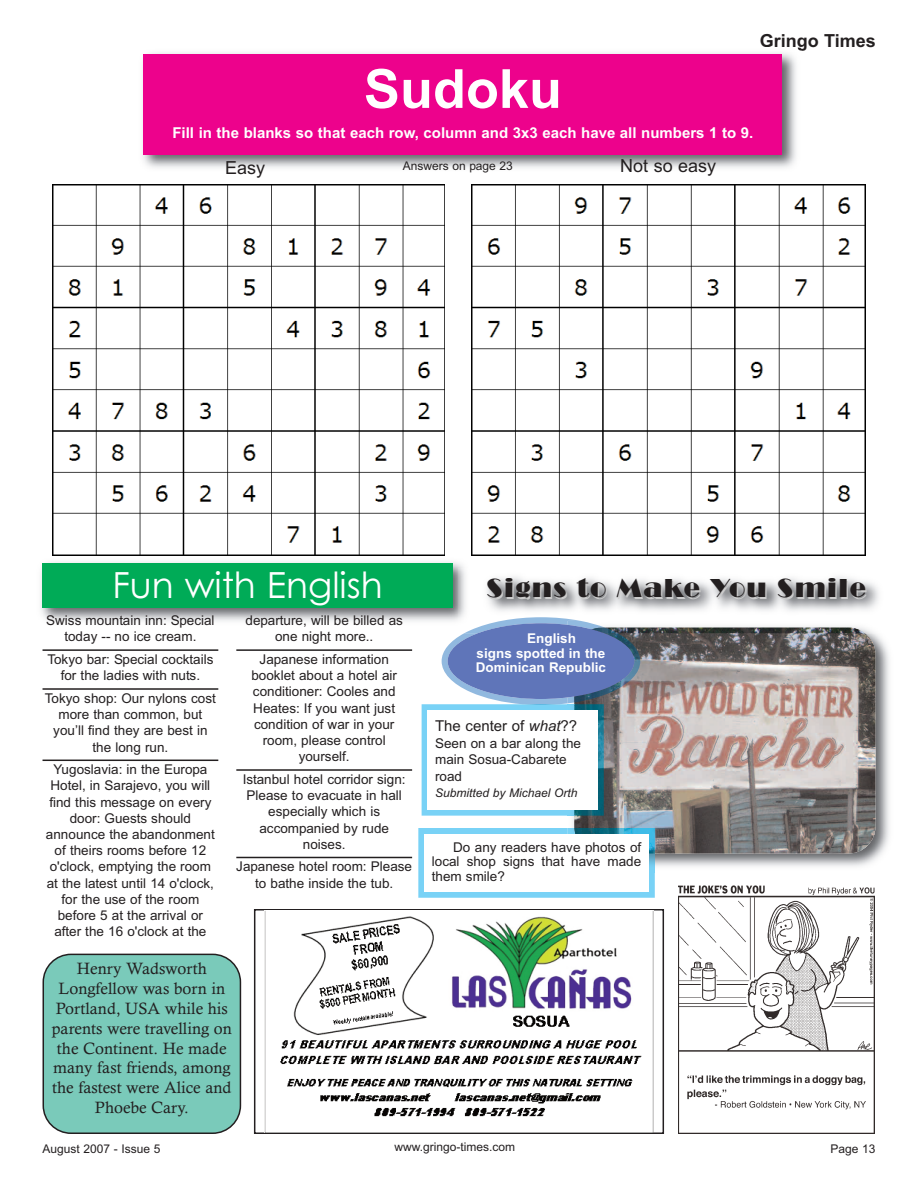
<style>
.page{position:relative;width:918px;height:1188px;background:#fff}
.page>*{position:absolute;margin:0;border:0;box-sizing:border-box;transform-origin:0 0}
.t1{font:700 54px "Arial";color:#fff}
.t2{font:36px "Century Gothic";color:#fff}
.t3{font:27px "Broadway";letter-spacing:.05em;color:#231f20}
.t4{font:18px "Arial";color:#231f20}
.t5{font:700 18px "Arial";color:#231f20}
.t6{font:16.5px/19.8px "Calisto";color:#231f20;text-align:center}
.t7{font:700 15px "Arial";color:#fff}
.t8{font:15px "Arial";color:#231f20}
.t9{font:13.5px/16.2px "Arial";color:#231f20;text-align:center}
.t10{font:700 13.5px/14.2px "Arial";color:#fff}
.t11{font:12px "Arial";color:#231f20}
.t12{font:italic 12px "Arial";color:#231f20}
.s1{font-style:italic}
</style>
<div class="page">
<img style="left:52px;top:185px;width:393px;height:371px">
<img style="left:472px;top:185px;width:393px;height:371px">
<img style="left:143px;top:53px;width:653px;height:115px">
<svg style="left:797px;top:47px;width:5px;height:4px"></svg>
<div style="left:143px;top:54px;width:639px;height:100px;background:#ed028c"></div>
<img style="left:41px;top:562px;width:423px;height:59px">
<div style="left:43px;top:563px;width:410px;height:45px;background:#00ab57"></div>
<hr style="left:43px;top:649px;width:175px;height:2px;background:#231f20">
<hr style="left:43px;top:688px;width:175px;height:2px;background:#231f20">
<hr style="left:43px;top:760px;width:175px;height:1px;background:#231f20">
<hr style="left:236px;top:649px;width:176px;height:2px;background:#231f20">
<hr style="left:236px;top:769px;width:176px;height:2px;background:#231f20">
<hr style="left:236px;top:857px;width:176px;height:1px;background:#231f20">
<div style="left:254px;top:909px;width:410px;height:225px;border:2px solid #231f20"></div>
<img style="left:265px;top:910px;width:388px;height:222px">
<img style="left:573px;top:633px;width:316px;height:234px">
<img style="left:574px;top:628px;width:301px;height:225px;border-radius:27px">
<img style="left:487px;top:577px;width:392px;height:34px">
<img style="left:459px;top:569px;width:7px;height:52px">
<img style="left:605px;top:626px;width:269px;height:7px">
<img style="left:618px;top:628px;width:247px;height:5px">
<img style="left:574px;top:704px;width:30px;height:112px">
<div style="left:428px;top:710px;width:170px;height:100px;background:#fff"></div>
<svg style="left:418px;top:828px;width:237px;height:70px;background:#7cd2f5"></svg>
<img style="left:574px;top:828px;width:81px;height:26px">
<div style="left:424px;top:834px;width:225px;height:58px;background:#fff"></div>
<img style="left:678px;top:885px;width:196px;height:249px">
<div style="left:43px;top:954px;width:198px;height:180px;background:#7acaba"></div>
<img style="left:574px;top:633px;width:66px;height:69px">
<img style="left:464px;top:617px;width:117px;height:16px">
<img style="left:568px;top:621px;width:37px;height:8px">
<img style="left:592px;top:628px;width:26px;height:5px">
<svg style="left:422px;top:633px;width:152px;height:183px"></svg>
<div style="left:448px;top:623px;width:186px;height:76px;background:#5f75b9;border-radius:50%"></div>
<h1 class="t1" style="left:364px;top:58px;width:200px">Sudoku</h1>
<p class="t7" style="left:172px;top:124px;width:582px">Fill in the blanks so that each row, column and 3x3 each have all numbers 1 to 9.</p>
<h3 class="t4" style="left:225px;top:157px;width:42px">Easy</h3>
<p class="t11" style="left:403px;top:158px;width:112px">Answers on page 23</p>
<h3 class="t4" style="left:620px;top:155px;width:98px">Not so easy</h3>
<h3 class="t5" style="left:760px;top:30px;width:118px">Gringo Times</h3>
<h2 class="t2" style="left:112px;top:564px;width:272px">Fun with English</h2>
<p class="t9" style="left:46px;top:612px;width:170px">Swiss mountain inn: Special today -- no ice cream.</p>
<p class="t9" style="left:47px;top:651px;width:168px">Tokyo bar: Special cocktails for the ladies with nuts.</p>
<p class="t9" style="left:45px;top:690px;width:173px">Tokyo shop: Our nylons cost more than common, but you’ll find they are best in the long run.</p>
<p class="t9" style="left:46px;top:761px;width:170px">Yugoslavia: in the Europa<br>Hotel, in Sarajevo, you will find this message on every door: Guests should announce the abandonment of theirs rooms before 12 o'clock, emptying the room at the latest until 14 o'clock, for the use of the room before 5 at the arrival or after the 16 o'clock at the</p>
<p class="t9" style="left:246px;top:612px;width:159px">departure, will be billed as one night more..</p>
<p class="t9" style="left:251px;top:651px;width:147px">Japanese information booklet about a hotel air conditioner: Cooles and<br>Heates: If you want just condition of war in your room, please control yourself.</p>
<p class="t9" style="left:243px;top:771px;width:165px">Istanbul hotel corridor sign:<br>Please to evacuate in hall especially which is accompanied by rude noises.</p>
<p class="t9" style="left:236px;top:859px;width:177px">Japanese hotel room: Please to bathe inside the tub.</p>
<p class="t6" style="left:52px;top:959px;width:182px">Henry Wadsworth<br>Longfellow was born in<br>Portland, USA while his parents were travelling on the Continent. He made many fast friends, among the fastest were Alice and<br>Phoebe Cary.</p>
<h3 class="t3" style="left:487px;top:572px;width:381px">Signs to Make You Smile</h3>
<p class="t10" style="left:476px;top:631px;width:132px;text-indent:51px">English signs spotted in the<br>Dominican Republic</p>
<p class="t8" style="left:435px;top:717px;width:144px">The center of <span class="s1">what</span>??</p>
<p class="t9" style="left:435px;top:735px;width:147px;line-height:16.8px;text-align:left">Seen on a bar along the main Sosua-Cabarete road</p>
<p class="t12" style="left:435px;top:786px;width:144px">Submitted by Michael Orth</p>
<p class="t9" style="left:432px;top:840px;width:211px;line-height:14.2px;text-align:justify;text-indent:21px">Do any readers have photos of local shop signs that have made them smile?</p>
<p class="t11" style="left:43px;top:1142px;width:120px">August 2007 - Issue 5</p>
<p class="t11" style="left:394px;top:1139px;width:122px">www.gringo-times.com</p>
<p class="t11" style="left:830px;top:1142px;width:47px">Page 13</p>
</div>
